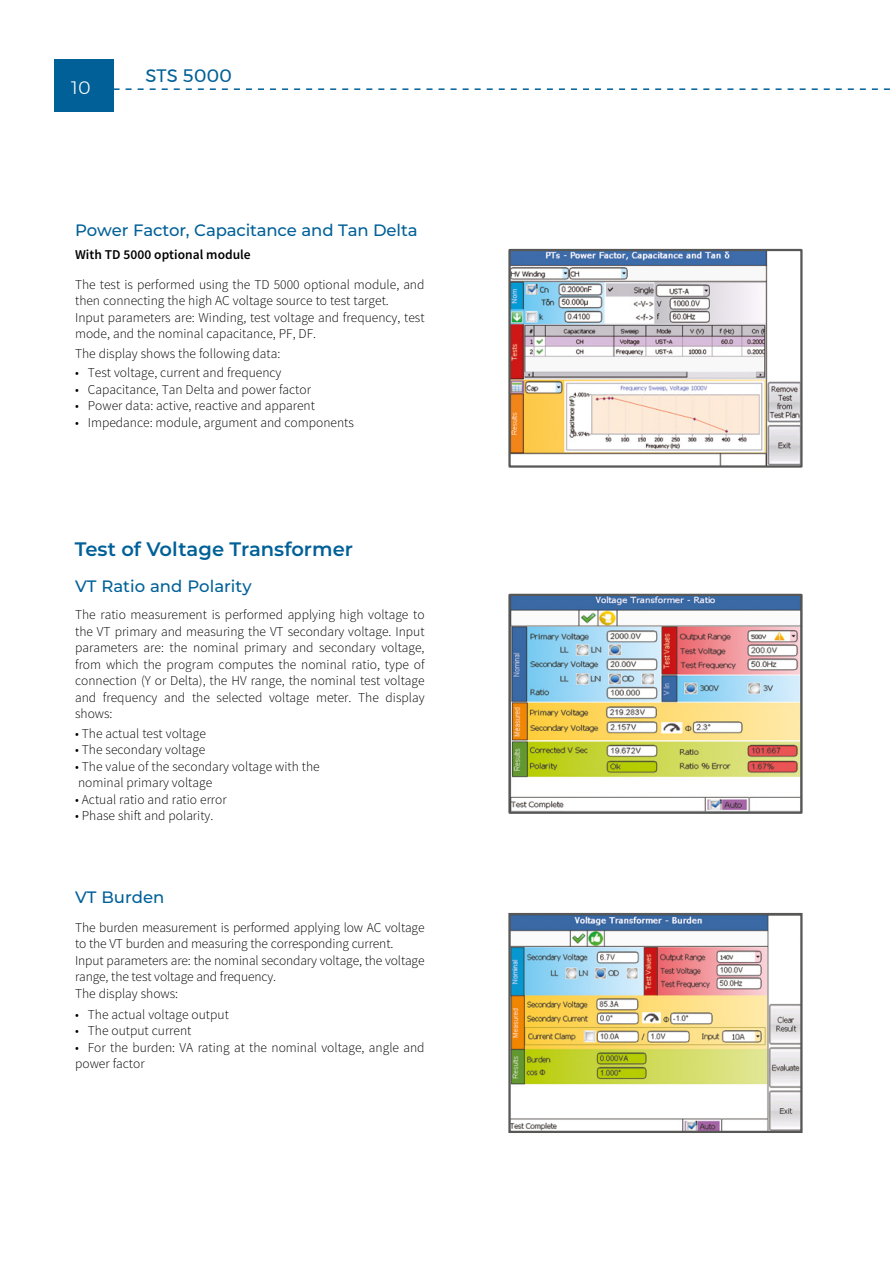
<style>
.page{position:relative;width:893px;height:1263px;background:#fff}
.page>*{position:absolute;margin:0;border:0;box-sizing:border-box;transform-origin:0 0}
.t1{font:600 19.5px "Montserrat";color:#006098}
.t2{font:18px "Montserrat";color:#006097}
.t3{font:300 18px "Montserrat";color:#fff}
.t4{font:500 16.5px "Montserrat";letter-spacing:-.01em;color:#006098}
.t5{font:300 13.5px/16.5px "Source Sans Pro";color:#000}
.t6{font:600 13.5px "Source Sans Pro";color:#000}
</style>
<div class="page">
<div style="left:54px;top:59px;width:60px;height:52px;background:#006097"></div>
<svg style="left:114px;top:88px;width:776px;height:2px"></svg>
<img style="left:511px;top:252px;width:289px;height:213px">
<div style="left:508px;top:249px;width:295px;height:219px;border:2px solid #575756"></div>
<img style="left:511px;top:597px;width:289px;height:214px">
<div style="left:508px;top:594px;width:295px;height:220px;border:2px solid #575756"></div>
<img style="left:508px;top:912px;width:295px;height:221px">
<h2 class="t3" style="left:71px;top:74px;width:21px">10</h2>
<h2 class="t2" style="left:145px;top:62px;width:88px">STS 5000</h2>
<p class="t4" style="left:75px;top:219px;width:344px">Power Factor, Capacitance and Tan Delta</p>
<p class="t6" style="left:75px;top:245px;width:177px">With TD 5000 optional module</p>
<p class="t5" style="left:75px;top:276px;width:351px">The test is performed using the TD 5000 optional module, and then connecting the high AC voltage source to test target.<br>Input parameters are: Winding, test voltage and frequency, test mode, and the nominal capacitance, PF, DF.</p>
<p class="t5" style="left:75px;top:345px;width:207px">The display shows the following data:</p>
<p class="t5" style="left:75px;top:364px;width:208px">• Test voltage, current and frequency</p>
<p class="t5" style="left:75px;top:381px;width:237px">• Capacitance, Tan Delta and power factor</p>
<p class="t5" style="left:75px;top:397px;width:241px">• Power data: active, reactive and apparent</p>
<p class="t5" style="left:75px;top:414px;width:280px">• Impedance: module, argument and components</p>
<h1 class="t1" style="left:75px;top:535px;width:280px">Test of Voltage Transformer</h1>
<p class="t4" style="left:75px;top:575px;width:178px">VT Ratio and Polarity</p>
<p class="t5" style="left:75px;top:607px;width:351px;text-align:justify">The ratio measurement is performed applying high voltage to the VT primary and measuring the VT secondary voltage. Input parameters are: the nominal primary and secondary voltage, from which the program computes the nominal ratio, type of connection (Y or Delta), the HV range, the nominal test voltage and frequency and the selected voltage meter. The display shows:</p>
<p class="t5" style="left:75px;top:725px;width:132px">• The actual test voltage</p>
<p class="t5" style="left:75px;top:742px;width:132px">• The secondary voltage</p>
<p class="t5" style="left:75px;top:758px;width:246px">• The value of the secondary voltage with the nominal primary voltage</p>
<p class="t5" style="left:75px;top:791px;width:153px">• Actual ratio and ratio error</p>
<p class="t5" style="left:75px;top:808px;width:140px">• Phase shift and polarity.</p>
<p class="t4" style="left:75px;top:886px;width:91px">VT Burden</p>
<p class="t5" style="left:75px;top:919px;width:351px">The burden measurement is performed applying low AC voltage to the VT burden and measuring the corresponding current.<br>Input parameters are: the nominal secondary voltage, the voltage range, the test voltage and frequency.<br>The display shows:</p>
<p class="t5" style="left:75px;top:1006px;width:155px">• The actual voltage output</p>
<p class="t5" style="left:75px;top:1022px;width:118px">• The output current</p>
<p class="t5" style="left:75px;top:1039px;width:351px">• For the burden: VA rating at the nominal voltage, angle and power factor</p>
</div>
